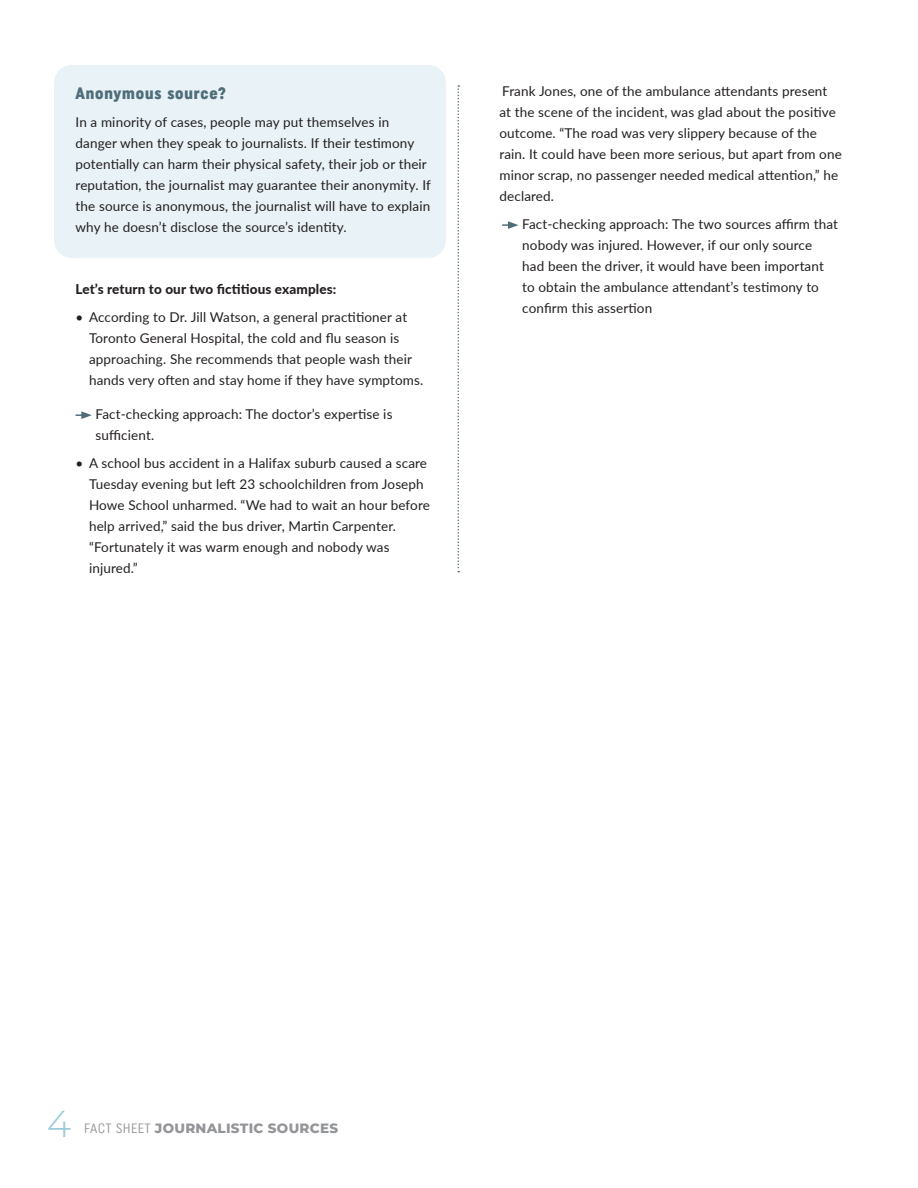
<style>
.page{position:relative;width:918px;height:1188px;background:#fff}
.page>*{position:absolute;margin:0;border:0;box-sizing:border-box;transform-origin:0 0}
.t1{font:300 37.5px "Montserrat";color:#9acad9}
.Sous-titre_gris{font:16.5px "Uniform Condensed 3";letter-spacing:.05em;color:#506d7a}
.Texte_courant_bonne{font:13.5px/21px "Lato";letter-spacing:.01em;color:#231f20}
.Texte_courant___sans{font:13.5px/21px "Lato";letter-spacing:.01em;color:#231f20}
.Texte-courant___SB{font:13.5px/21px "Lato";letter-spacing:.01em;color:#231f20}
.Sous-titre_2___noir{font:800 13.5px "Lato";letter-spacing:.01em;color:#231f20}
.t2{font:800 13.5px "Montserrat";letter-spacing:.02em;color:#939598}
.s1{font-family:"Uniform Condensed 6";font-weight:400}
</style>
<div class="page">
<div style="left:54px;top:65px;width:392px;height:193px;background:#e9f3f7;border-radius:18px"></div>
<svg style="left:76px;top:411px;width:16px;height:8px"></svg>
<svg style="left:502px;top:221px;width:16px;height:8px"></svg>
<svg style="left:458px;top:85px;width:1px;height:487px"></svg>
<p class="Sous-titre_gris" style="left:76px;top:83px;width:152px">Anonymous source?</p>
<p class="Texte_courant___sans" style="left:76px;top:111px;width:357px">In a minority of cases, people may put themselves in danger when they speak to journalists. If their testimony potentially can harm their physical safety, their job or their reputation, the journalist may guarantee their anonymity. If the source is anonymous, the journalist will have to explain why he doesn’t disclose the source’s identity.</p>
<p class="Sous-titre_2___noir" style="left:76px;top:279px;width:262px">Let’s return to our two fictitious examples:</p>
<p class="Texte_courant_bonne" style="left:89px;top:306px;width:336px;text-indent:-14px">• According to Dr. Jill Watson, a general practitioner at Toronto General Hospital, the cold and flu season is approaching. She recommends that people wash their hands very often and stay home if they have symptoms.</p>
<p class="Texte-courant___SB" style="left:96px;top:403px;width:298px">Fact-checking approach: The doctor’s expertise is sufficient.</p>
<p class="Texte_courant_bonne" style="left:89px;top:452px;width:342px;text-indent:-14px">• A school bus accident in a Halifax suburb caused a scare Tuesday evening but left 23 schoolchildren from Joseph Howe School unharmed. “We had to wait an hour before help arrived,” said the bus driver, Martin Carpenter. “Fortunately it was warm enough and nobody was injured.”</p>
<p class="Texte_courant_bonne" style="left:500px;top:80px;width:344px">Frank Jones, one of the ambulance attendants present<br>at the scene of the incident, was glad about the positive outcome. “The road was very slippery because of the rain. It could have been more serious, but apart from one minor scrap, no passenger needed medical attention,” he declared.</p>
<p class="Texte-courant___SB" style="left:522px;top:213px;width:317px">Fact-checking approach: The two sources affirm that nobody was injured. However, if our only source<br>had been the driver, it would have been important to obtain the ambulance attendant’s testimony to confirm this assertion</p>
<p class="t1" style="left:47px;top:1098px;width:26px">4</p>
<p class="t2" style="left:84px;top:1118px;width:255px"><span class="s1">FACT SHEET</span> JOURNALISTIC SOURCES</p>
</div>
